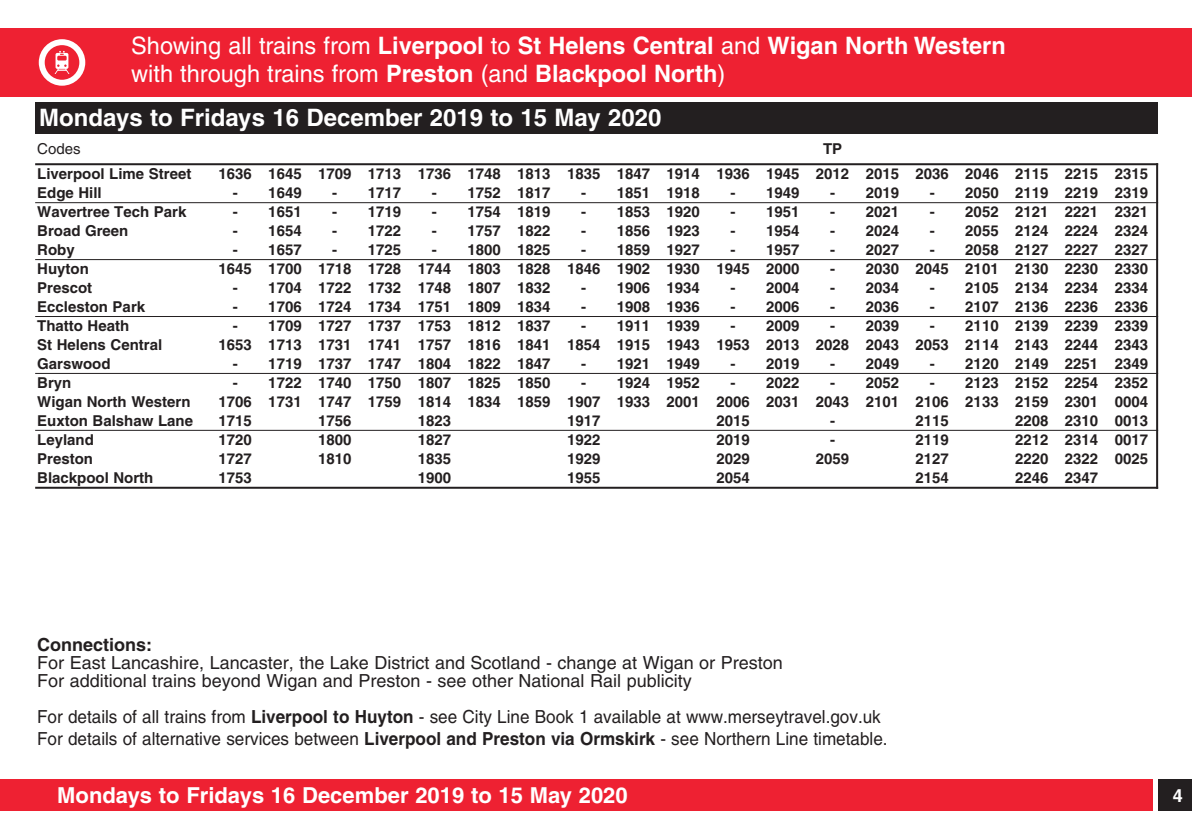
<style>
.page{position:relative;width:1192px;height:840px;background:#fff}
.page>*{position:absolute;margin:0;border:0;box-sizing:border-box;transform-origin:0 0}
.t1{font:700 24px/28px "Helvetica";color:#fff}
.t2{font:700 22px "Helvetica";color:#fff}
.t3{font:18px/22px "Helvetica";color:#231f20;scale:.95 1}
.t4{font:18px/18px "Helvetica";color:#231f20}
.t5{font:700 18px "Helvetica";color:#231f20}
.t6{font:700 18px "Helvetica";color:#fff}
.t7{font:700 15px/19px "Helvetica";color:#231f20;text-align:justify}
.t8{font:15px "Helvetica";color:#231f20}
.s1{font-weight:400}
.s2{font-weight:700}
</style>
<div class="page">
<hr style="left:35px;top:202px;width:1123px;height:1px;background:#231f20">
<hr style="left:35px;top:259px;width:1123px;height:1px;background:#231f20">
<hr style="left:35px;top:316px;width:1123px;height:1px;background:#231f20">
<hr style="left:35px;top:373px;width:1123px;height:1px;background:#231f20">
<hr style="left:35px;top:430px;width:1123px;height:1px;background:#231f20">
<hr style="left:35px;top:487px;width:1123px;height:2px;background:#231f20">
<hr style="left:35px;top:163px;width:1123px;height:2px;background:#231f20">
<div style="left:35px;top:102px;width:1123px;height:32px;background:#231f20"></div>
<div style="left:0;top:28px;width:1192px;height:68px;background:#ee2132"></div>
<div style="left:1158px;top:779px;width:34px;height:31px;background:#231f20"></div>
<div style="left:0;top:779px;width:1152px;height:31px;background:#ee2132"></div>
<svg style="left:39px;top:39px;width:46px;height:47px"></svg>
<hr style="left:1156px;top:163px;width:2px;height:326px;background:#231f20">
<h1 class="t1" style="left:131px;top:34px;width:876px"><span class="s1">Showing all trains from</span> Liverpool <span class="s1">to</span> St Helens Central <span class="s1">and</span> Wigan North Western <span class="s1">with through trains from</span> Preston <span class="s1">(and</span> Blackpool North<span class="s1">)</span></h1>
<h1 class="t1" style="left:39px;top:106px;width:624px">Mondays to Fridays 16 December 2019 to 15 May 2020</h1>
<p class="t8" style="left:37px;top:144px;width:45px">Codes</p>
<p class="t7" style="left:823px;top:141px;width:21px">TP</p>
<p class="t7" style="left:37px;top:166px;width:157px;text-align:left">Liverpool Lime Street<br>Edge Hill<br>Wavertree Tech Park<br>Broad Green<br>Roby<br>Huyton<br>Prescot<br>Eccleston Park<br>Thatto Heath<br>St Helens Central<br>Garswood<br>Bryn<br>Wigan North Western<br>Euxton Balshaw Lane<br>Leyland<br>Preston<br>Blackpool North</p>
<p class="t7" style="left:218px;top:166px;width:35px;text-align:center">1636 -<br>-<br>-<br>-<br>1645 -<br>-<br>-<br>1653 -<br>-<br>1706<br>1715<br>1720<br>1727<br>1753</p>
<p class="t7" style="left:268px;top:166px;width:35px">1645<br>1649<br>1651<br>1654<br>1657<br>1700<br>1704<br>1706<br>1709<br>1713<br>1719<br>1722<br>1731</p>
<p class="t7" style="left:318px;top:166px;width:35px;text-align:center">1709 -<br>-<br>-<br>-<br>1718<br>1722<br>1724<br>1727<br>1731<br>1737<br>1740<br>1747<br>1756<br>1800<br>1810</p>
<p class="t7" style="left:368px;top:166px;width:35px">1713<br>1717<br>1719<br>1722<br>1725<br>1728<br>1732<br>1734<br>1737<br>1741<br>1747<br>1750<br>1759</p>
<p class="t7" style="left:418px;top:166px;width:35px;text-align:center">1736 -<br>-<br>-<br>-<br>1744<br>1748<br>1751<br>1753<br>1757<br>1804<br>1807<br>1814<br>1823<br>1827<br>1835<br>1900</p>
<p class="t7" style="left:467px;top:166px;width:35px">1748<br>1752<br>1754<br>1757<br>1800<br>1803<br>1807<br>1809<br>1812<br>1816<br>1822<br>1825<br>1834</p>
<p class="t7" style="left:517px;top:166px;width:35px">1813<br>1817<br>1819<br>1822<br>1825<br>1828<br>1832<br>1834<br>1837<br>1841<br>1847<br>1850<br>1859</p>
<p class="t7" style="left:567px;top:166px;width:35px;text-align:center">1835 -<br>-<br>-<br>-<br>1846 -<br>-<br>-<br>1854 -<br>-<br>1907<br>1917<br>1922<br>1929<br>1955</p>
<p class="t7" style="left:617px;top:166px;width:35px">1847<br>1851<br>1853<br>1856<br>1859<br>1902<br>1906<br>1908<br>1911<br>1915<br>1921<br>1924<br>1933</p>
<p class="t7" style="left:666px;top:166px;width:35px">1914<br>1918<br>1920<br>1923<br>1927<br>1930<br>1934<br>1936<br>1939<br>1943<br>1949<br>1952<br>2001</p>
<p class="t7" style="left:716px;top:166px;width:35px;text-align:center">1936 -<br>-<br>-<br>-<br>1945 -<br>-<br>-<br>1953 -<br>-<br>2006<br>2015<br>2019<br>2029<br>2054</p>
<p class="t7" style="left:766px;top:166px;width:35px">1945<br>1949<br>1951<br>1954<br>1957<br>2000<br>2004<br>2006<br>2009<br>2013<br>2019<br>2022<br>2031</p>
<p class="t7" style="left:816px;top:166px;width:35px;text-align:center">2012 -<br>-<br>-<br>-<br>-<br>-<br>-<br>-<br>2028 -<br>-<br>2043 -<br>-<br>2059</p>
<p class="t7" style="left:865px;top:166px;width:35px">2015<br>2019<br>2021<br>2024<br>2027<br>2030<br>2034<br>2036<br>2039<br>2043<br>2049<br>2052<br>2101</p>
<p class="t7" style="left:915px;top:166px;width:35px;text-align:center">2036 -<br>-<br>-<br>-<br>2045 -<br>-<br>-<br>2053 -<br>-<br>2106<br>2115<br>2119<br>2127<br>2154</p>
<p class="t7" style="left:965px;top:166px;width:35px">2046<br>2050<br>2052<br>2055<br>2058<br>2101<br>2105<br>2107<br>2110<br>2114<br>2120<br>2123<br>2133</p>
<p class="t7" style="left:1015px;top:166px;width:35px">2115<br>2119<br>2121<br>2124<br>2127<br>2130<br>2134<br>2136<br>2139<br>2143<br>2149<br>2152<br>2159<br>2208<br>2212<br>2220<br>2246</p>
<p class="t7" style="left:1064px;top:166px;width:35px">2215<br>2219<br>2221<br>2224<br>2227<br>2230<br>2234<br>2236<br>2239<br>2244<br>2251<br>2254<br>2301<br>2310<br>2314<br>2322<br>2347</p>
<p class="t7" style="left:1114px;top:166px;width:35px">2315<br>2319<br>2321<br>2324<br>2327<br>2330<br>2334<br>2336<br>2339<br>2343<br>2349<br>2352<br>0004<br>0013<br>0017<br>0025</p>
<p class="t5" style="left:37px;top:638px;width:117px">Connections:</p>
<p class="t4" style="left:37px;top:656px;width:747px">For East Lancashire, Lancaster, the Lake District and Scotland - change at Wigan or Preston<br>For additional trains beyond Wigan and Preston - see other National Rail publicity</p>
<p class="t3" style="left:37px;top:708px;width:896px">For details of all trains from <span class="s2">Liverpool to Huyton</span> - see City Line Book 1 available at www.merseytravel.gov.uk<br>For details of alternative services between <span class="s2">Liverpool and Preston via Ormskirk</span> - see Northern Line timetable.</p>
<h2 class="t2" style="left:57px;top:787px;width:572px">Mondays to Fridays 16 December 2019 to 15 May 2020</h2>
<p class="t6" style="left:1172px;top:789px;width:12px">4</p>
</div>
